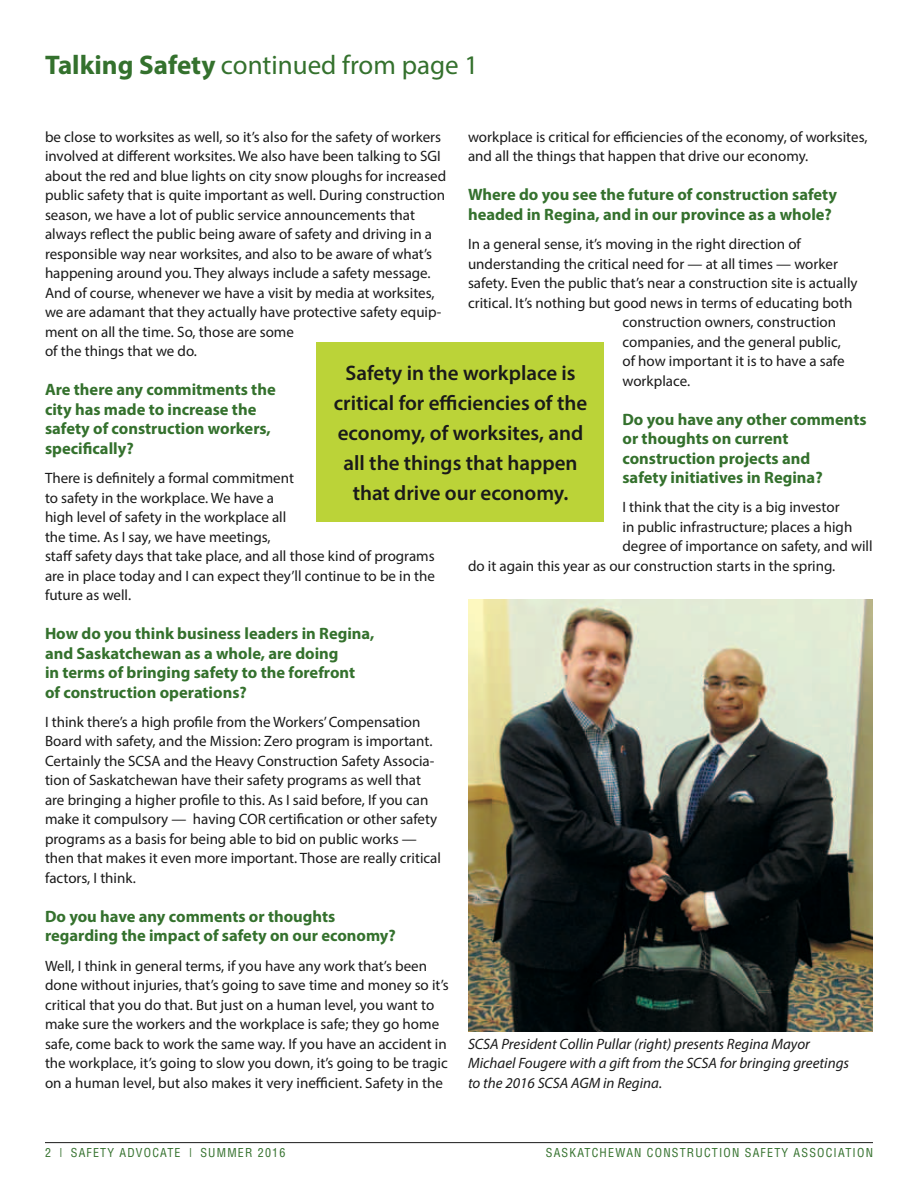
<style>
.page{position:relative;width:918px;height:1188px;background:#fff}
.page>*{position:absolute;margin:0;border:0;box-sizing:border-box;transform-origin:0 0}
.t1{font:27px "Myriad Pro";color:#34712d}
.t2{font:600 21px/30px "Myriad Pro";color:#1a1a1a;text-align:center}
.t3{font:700 16.5px/19.5px "Myriad Pro";color:#34712d}
.t4{font:15px/19.5px "Myriad Pro";color:#1a1a1a}
.t5{font:italic 15px/19.5px "Myriad Pro";color:#1a1a1a}
.t6{font:condensed 12px "Helvetica";letter-spacing:.1em;color:#34712d}
.s1{font-weight:700}
</style>
<div class="page">
<hr style="left:45px;top:1142px;width:828px;height:1px;background:#1a1a1a">
<img style="left:468px;top:599px;width:405px;height:432px">
<div style="left:316px;top:342px;width:288px;height:180px;background:#bbd338"></div>
<h1 class="t1" style="left:45px;top:49px;width:435px"><span class="s1">Talking Safety</span> continued from page 1</h1>
<p class="t4" style="left:45px;top:127px;width:403px">be close to worksites as well, so it’s also for the safety of workers involved at different worksites. We also have been talking to SGI about the red and blue lights on city snow ploughs for increased public safety that is quite important as well. During construction season, we have a lot of public service announcements that always reflect the public being aware of safety and driving in a responsible way near worksites, and also to be aware of what’s happening around you. They always include a safety message.<br>And of course, whenever we have a visit by media at worksites, we are adamant that they actually have protective safety equip&shy;ment on all the time. So, those are some<br>of the things that we do.</p>
<p class="t3" style="left:45px;top:379px;width:232px">Are there any commitments the city has made to increase the safety of construction workers, specifically?</p>
<p class="t4" style="left:45px;top:468px;width:392px">There is definitely a formal commitment<br>to safety in the workplace. We have a<br>high level of safety in the workplace all<br>the time. As I say, we have meetings,<br>staff safety days that take place, and all those kind of programs are in place today and I can expect they’ll continue to be in the future as well.</p>
<p class="t3" style="left:45px;top:623px;width:331px">How do you think business leaders in Regina, and Saskatchewan as a whole, are doing<br>in terms of bringing safety to the forefront of construction operations?</p>
<p class="t4" style="left:45px;top:712px;width:398px">I think there’s a high profile from the Workers’ Compensation Board with safety, and the Mission: Zero program is important.<br>Certainly the SCSA and the Heavy Construction Safety Associa&shy;tion of Saskatchewan have their safety programs as well that are bringing a higher profile to this. As I said before, If you can make it compulsory — having COR certification or other safety programs as a basis for being able to bid on public works — then that makes it even more important. Those are really critical factors, I think.</p>
<p class="t3" style="left:45px;top:906px;width:352px">Do you have any comments or thoughts regarding the impact of safety on our economy?</p>
<p class="t4" style="left:45px;top:955px;width:405px">Well, I think in general terms, if you have any work that’s been done without injuries, that’s going to save time and money so it’s critical that you do that. But just on a human level, you want to make sure the workers and the workplace is safe; they go home safe, come back to work the same way. If you have an accident in the workplace, it’s going to slow you down, it’s going to be tragic on a human level, but also makes it very inefficient. Safety in the</p>
<p class="t4" style="left:468px;top:127px;width:401px">workplace is critical for efficiencies of the economy, of worksites, and all the things that happen that drive our economy.</p>
<p class="t3" style="left:468px;top:184px;width:371px">Where do you see the future of construction safety headed in Regina, and in our province as a whole?</p>
<p class="t4" style="left:468px;top:234px;width:334px">In a general sense, it’s moving in the right direction of</p>
<p class="t4" style="left:468px;top:253px;width:371px">understanding the critical need for — at all times — worker</p>
<p class="t4" style="left:468px;top:273px;width:391px">safety. Even the public that’s near a construction site is actually</p>
<p class="t4" style="left:468px;top:292px;width:386px">critical. It’s nothing but good news in terms of educating both</p>
<p class="t4" style="left:622px;top:312px;width:215px">construction owners, construction</p>
<p class="t4" style="left:622px;top:331px;width:220px">companies, and the general public,</p>
<p class="t4" style="left:622px;top:351px;width:224px">of how important it is to have a safe</p>
<p class="t4" style="left:622px;top:370px;width:69px">workplace.</p>
<p class="t3" style="left:622px;top:409px;width:246px">Do you have any other comments or thoughts on current construction projects and<br>safety initiatives in Regina?</p>
<p class="t4" style="left:622px;top:497px;width:219px">I think that the city is a big investor</p>
<p class="t4" style="left:622px;top:517px;width:231px">in public infrastructure; places a high</p>
<p class="t4" style="left:622px;top:536px;width:252px">degree of importance on safety, and will</p>
<p class="t4" style="left:468px;top:556px;width:369px">do it again this year as our construction starts in the spring.</p>
<h2 class="t2" style="left:334px;top:357px;width:255px">Safety in the workplace is critical for efficiencies of the economy, of worksites, and all the things that happen that drive our economy.</h2>
<p class="t5" style="left:468px;top:1033px;width:383px">SCSA President Collin Pullar (right) presents Regina Mayor<br>Michael Fougere with a gift from the SCSA for bringing greetings to the 2016 SCSA AGM in Regina.</p>
<p class="t6" style="left:45px;top:1145px;width:42px">2|SAFETY</p>
<p class="t6" style="left:120px;top:1145px;width:8px">ADVOCATE</p>
<p class="t6" style="left:189px;top:1145px;width:98px">| SUMMER 2016</p>
<p class="t6" style="left:546px;top:1145px;width:17px">SASKATCHE</p>
<p class="t6" style="left:615px;top:1145px;width:49px">WAN CONSTRUCTION</p>
<p class="t6" style="left:745px;top:1145px;width:16px">SAFETY</p>
<p class="t6" style="left:794px;top:1145px;width:16px">ASSOCIATION</p>
</div>
